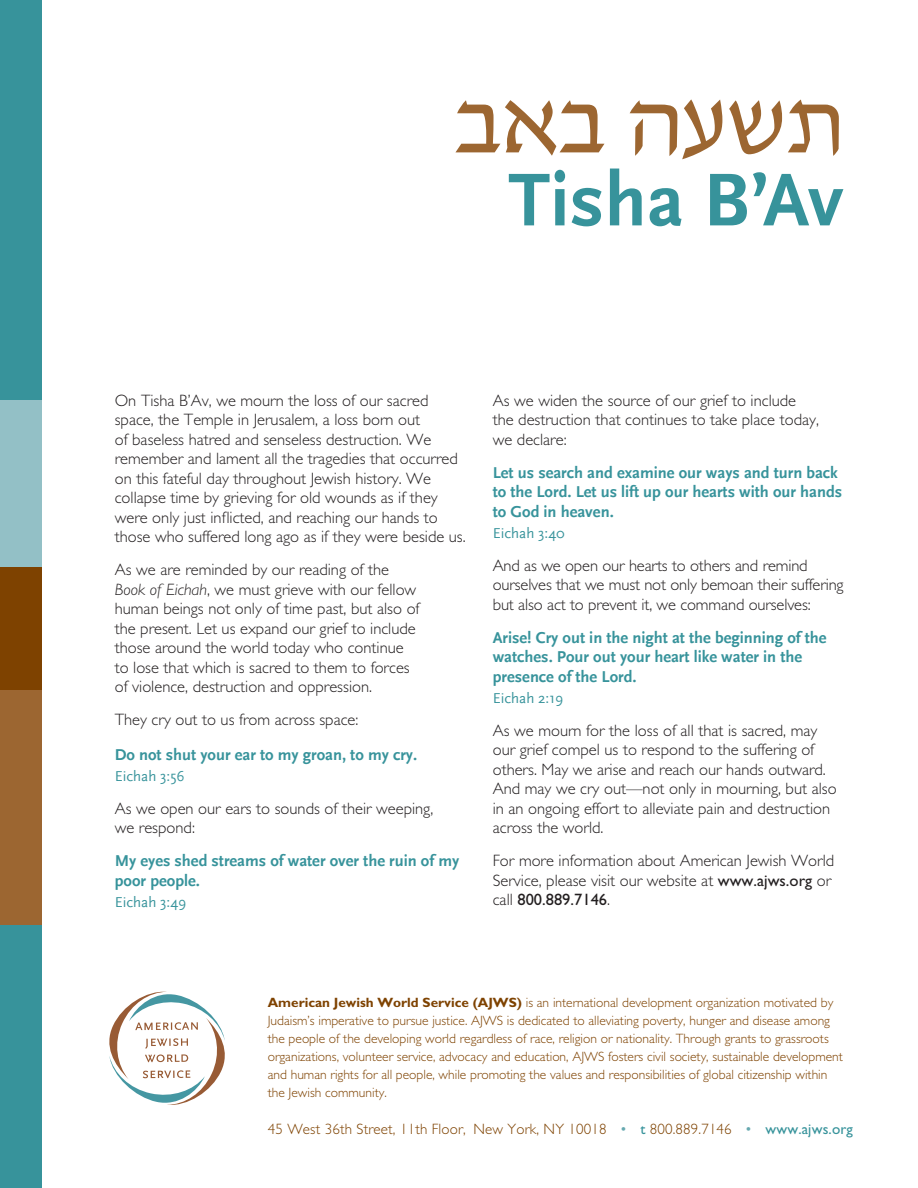
<style>
.page{position:relative;width:918px;height:1188px;background:#fff}
.page>*{position:absolute;margin:0;border:0;box-sizing:border-box;transform-origin:0 0}
.t1{font:99px "David";color:#9c6631}
.t2{font:700 78px "Scala Sans";color:#37939b}
.t3{font:300 16.5px/19.5px "Gill Sans Std";color:#231f20}
.t4{font:700 16.5px/19.5px "Scala Sans";color:#37939b}
.t5{font:300 15px "Gill Sans Std";letter-spacing:.01em;color:#7e4200}
.t6{font:15px "Scala Sans";color:#37939b}
.t7{font:300 13.5px/18px "Gill Sans Std";color:#7e4200}
.s1{font-style:italic}
.s2{font-weight:400}
.s3{font-weight:700}
.s4{color:#67a9b0}
.s5{font-weight:400;color:#37939b}
</style>
<div class="page">
<svg style="left:109px;top:992px;width:116px;height:113px"></svg>
<div style="left:0;top:554px;width:42px;height:190px;background:#7e4200"></div>
<div style="left:0;top:0;width:42px;height:415px;background:#37939b"></div>
<div style="left:0;top:400px;width:42px;height:167px;background:#93c0c6"></div>
<div style="left:0;top:914px;width:42px;height:274px;background:#37939b"></div>
<div style="left:0;top:690px;width:42px;height:235px;background:#9c6631"></div>
<p class="t1" style="left:455px;top:80px;width:390px">שעהבאב ת</p>
<p class="t2" style="left:508px;top:156px;width:337px">Tisha B’Av</p>
<p class="t3" style="left:115px;top:390px;width:352px">On Tisha B’Av, we mourn the loss of our sacred space, the Temple in Jerusalem, a loss born out<br>of baseless hatred and senseless destruction. We remember and lament all the tragedies that occurred on this fateful day throughout Jewish history. We collapse time by grieving for old wounds as if they were only just inflicted, and reaching our hands to those who suffered long ago as if they were beside us.</p>
<p class="t3" style="left:115px;top:560px;width:306px">As we are reminded by our reading of the <span class="s1">Book of Eichah</span>, we must grieve with our fellow human beings not only of time past, but also of the present. Let us expand our grief to include those around the world today who continue to lose that which is sacred to them to forces of violence, destruction and oppression.</p>
<p class="t3" style="left:115px;top:710px;width:245px">They cry out to us from across space:</p>
<p class="t4" style="left:115px;top:745px;width:304px">Do not shut your ear to my groan, to my cry.</p>
<p class="t6" style="left:115px;top:768px;width:71px">Eichah 3:56</p>
<p class="t3" style="left:115px;top:798px;width:320px">As we open our ears to sounds of their weeping, we respond:</p>
<p class="t4" style="left:115px;top:851px;width:346px">My eyes shed streams of water over the ruin of my poor people.</p>
<p class="t6" style="left:115px;top:894px;width:73px">Eichah 3:49</p>
<p class="t3" style="left:493px;top:390px;width:328px">As we widen the source of our grief to include the destruction that continues to take place today, we declare:</p>
<p class="t4" style="left:493px;top:463px;width:351px">Let us search and examine our ways and turn back to the Lord. Let us lift up our hearts with our hands to God in heaven.</p>
<p class="t6" style="left:493px;top:525px;width:74px">Eichah 3:40</p>
<p class="t3" style="left:493px;top:555px;width:352px">And as we open our hearts to others and remind ourselves that we must not only bemoan their suffering but also act to prevent it, we command ourselves:</p>
<p class="t4" style="left:493px;top:628px;width:335px">Arise! Cry out in the night at the beginning of the watches. Pour out your heart like water in the presence of the Lord.</p>
<p class="t6" style="left:493px;top:690px;width:72px">Eichah 2:19</p>
<p class="t3" style="left:493px;top:720px;width:345px">As we mourn for the loss of all that is sacred, may our grief compel us to respond to the suffering of others. May we arise and reach our hands outward.<br>And may we cry out—not only in mourning, but also in an ongoing effort to alleviate pain and destruction across the world.</p>
<p class="t3" style="left:493px;top:851px;width:343px">For more information about American Jewish World<br>Service, please visit our website at <span class="s2">www.ajws.org</span> or call <span class="s2">800.889.7146</span>.</p>
<p class="t7" style="left:268px;top:994px;width:577px"><span class="s3">American Jewish World Service (AJWS)</span> is an international development organization motivated by Judaism’s imperative to pursue justice. AJWS is dedicated to alleviating poverty, hunger and disease among the people of the developing world regardless of race, religion or nationality. Through grants to grassroots organizations, volunteer service, advocacy and education, AJWS fosters civil society, sustainable development and human rights for all people, while promoting the values and responsibilities of global citizenship within the Jewish community.</p>
<p class="t5" style="left:268px;top:1121px;width:587px">45 West 36th Street, 11th Floor, New York, NY 10018 <span class="s4">•</span> <span class="s5">t</span> 800.889.7146 <span class="s4">•</span> <span class="s5">www.ajws.org</span></p>
</div>
